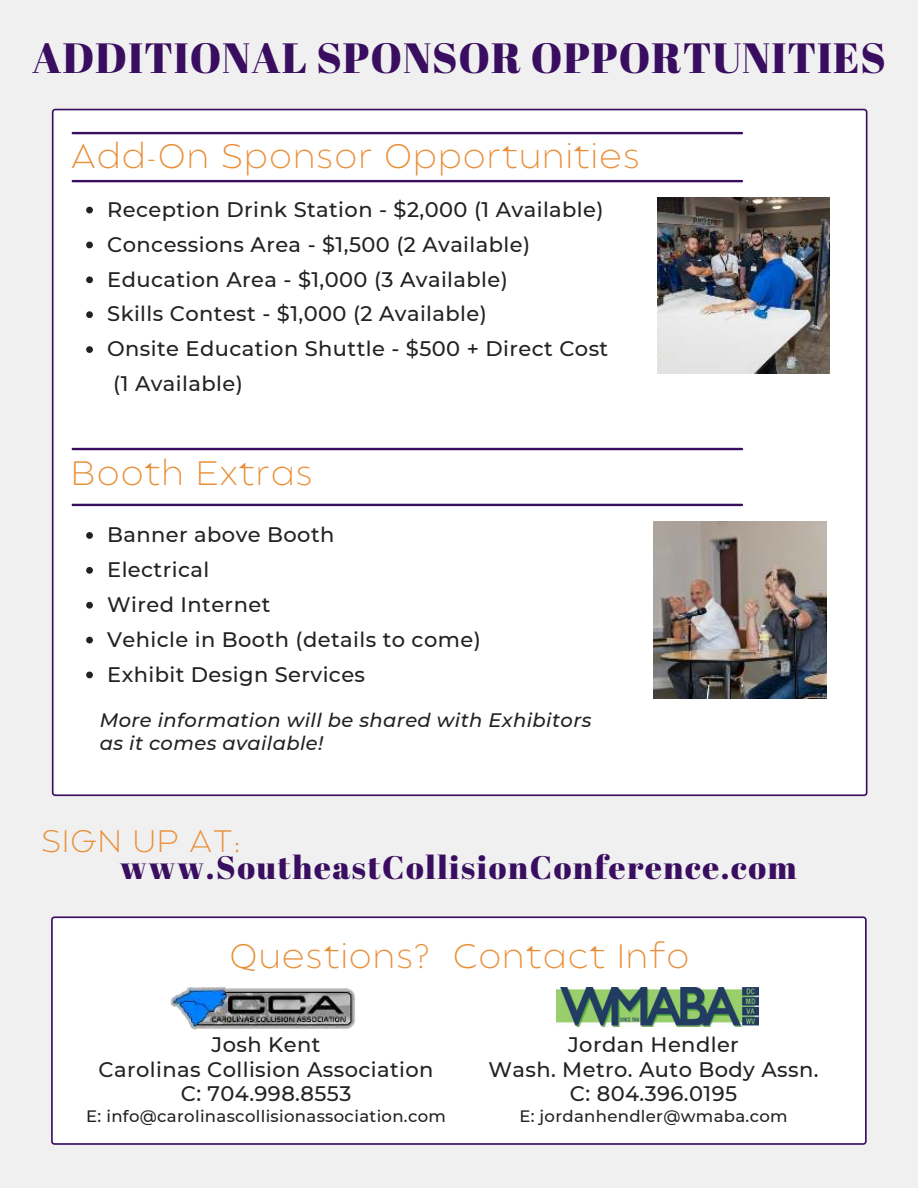
<style>
.page{position:relative;width:918px;height:1188px;background:#f1f0f0}
.page>*{position:absolute;margin:0;border:0;box-sizing:border-box;transform-origin:0 0}
.t1{font:42.3px "Abril Fatface";letter-spacing:.02em;color:#390d5f}
.t2{font:200 33.9px "Balgin";letter-spacing:.05em;color:#e98f39}
.t3{font:32.55px "Abril Fatface";letter-spacing:.05em;color:#390d5f}
.t4{font:200 31.05px "Balgin";letter-spacing:.05em;color:#e98f39}
.t5{font:500 21px/34.8px "Montserrat";letter-spacing:.02em;color:#222}
.t6{font:italic 500 19.5px/23.7px "Montserrat";letter-spacing:.02em;color:#222}
.t7{font:500 16.5px "Montserrat";letter-spacing:.02em;color:#222}
</style>
<div class="page">
<div style="left:52px;top:109px;width:815px;height:687px;background:#fff"></div>
<hr style="left:73px;top:180px;width:669px;height:2px;background:#390d5f">
<hr style="left:73px;top:132px;width:669px;height:2px;background:#390d5f">
<hr style="left:73px;top:504px;width:669px;height:2px;background:#390d5f">
<hr style="left:73px;top:448px;width:669px;height:2px;background:#390d5f">
<img style="left:653px;top:522px;width:174px;height:176px">
<img style="left:657px;top:197px;width:173px;height:177px">
<div style="left:51px;top:916px;width:816px;height:229px;background:#fff"></div>
<img style="left:168px;top:985px;width:190px;height:46px">
<img style="left:557px;top:988px;width:201px;height:39px">
<svg style="left:86px;top:207px;width:7px;height:6px"></svg>
<svg style="left:86px;top:242px;width:7px;height:6px"></svg>
<svg style="left:86px;top:276px;width:7px;height:7px"></svg>
<svg style="left:86px;top:311px;width:7px;height:7px"></svg>
<svg style="left:86px;top:346px;width:7px;height:7px"></svg>
<svg style="left:86px;top:532px;width:7px;height:7px"></svg>
<svg style="left:86px;top:567px;width:7px;height:7px"></svg>
<svg style="left:86px;top:602px;width:7px;height:7px"></svg>
<svg style="left:86px;top:637px;width:7px;height:6px"></svg>
<svg style="left:86px;top:672px;width:7px;height:6px"></svg>
<h1 class="t1" style="left:32px;top:28px;width:855px">ADDITIONAL SPONSOR OPPORTUNITIES</h1>
<h2 class="t2" style="left:72px;top:133px;width:570px">Add-On Sponsor Opportunities</h2>
<p class="t5" style="left:107px;top:191px;width:503px">Reception Drink Station - $2,000 (1 Available)<br>Concessions Area - $1,500 (2 Available)<br>Education Area - $1,000 (3 Available)<br>Skills Contest - $1,000 (2 Available)<br>Onsite Education Shuttle - $500 + Direct Cost (1 Available)</p>
<h2 class="t2" style="left:72px;top:451px;width:242px">Booth Extras</h2>
<p class="t5" style="left:107px;top:517px;width:375px">Banner above Booth<br>Electrical<br>Wired Internet<br>Vehicle in Booth (details to come)<br>Exhibit Design Services</p>
<p class="t6" style="left:100px;top:707px;width:493px">More information will be shared with Exhibitors as it comes available!</p>
<h3 class="t4" style="left:42px;top:821px;width:200px">SIGN UP AT:</h3>
<h3 class="t3" style="left:120px;top:845px;width:678px">www.SoutheastCollisionConference.com</h3>
<h2 class="t2" style="left:230px;top:934px;width:461px">Questions? Contact Info</h2>
<p class="t5" style="left:99px;top:1031px;width:336px;line-height:24.8px;text-align:center">Josh Kent<br>Carolinas Collision Association<br>C: 704.998.8553</p>
<p class="t7" style="left:86px;top:1104px;width:361px">E: info@carolinascollisionassociation.com</p>
<p class="t5" style="left:488px;top:1031px;width:332px;line-height:24.8px;text-align:center">Jordan Hendler<br>Wash. Metro. Auto Body Assn.<br>C: 804.396.0195</p>
<p class="t7" style="left:519px;top:1104px;width:270px">E: jordanhendler@wmaba.com</p>
</div>
